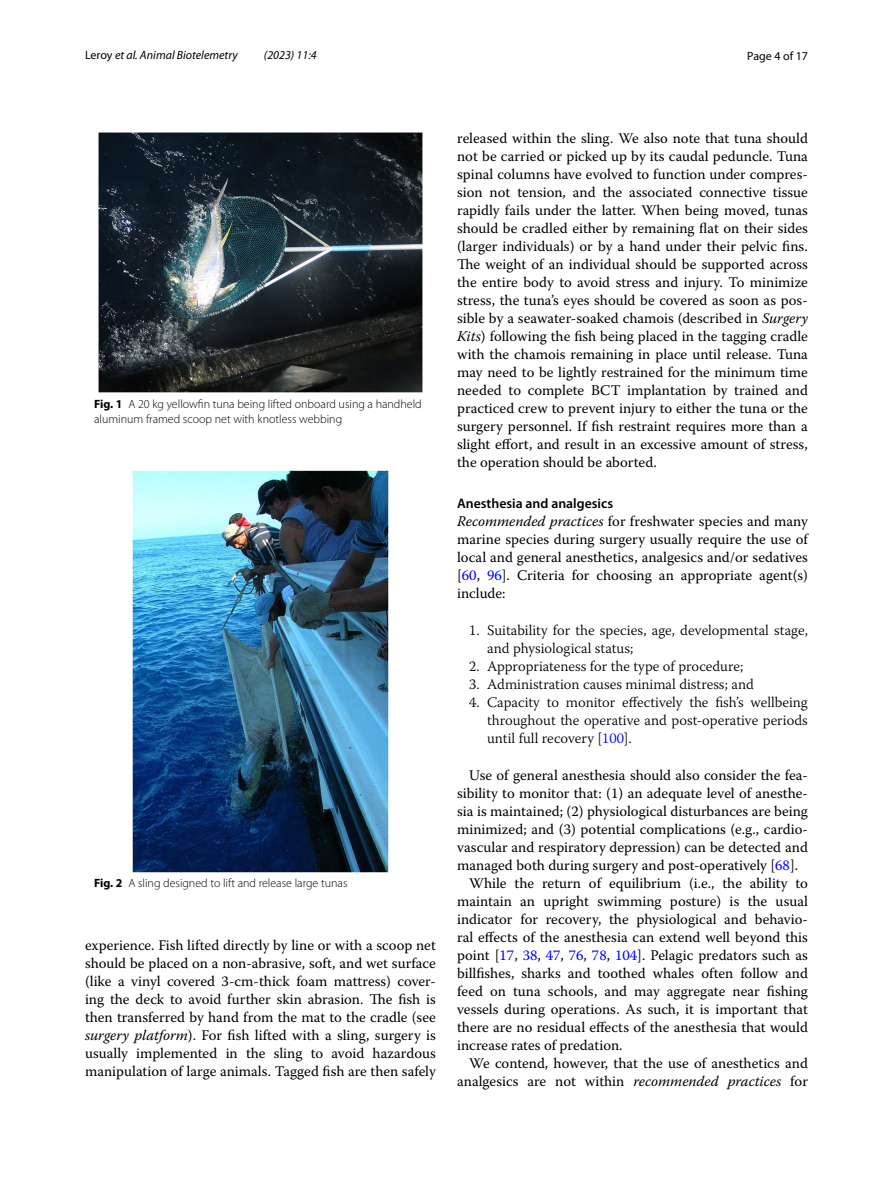
<style>
.page{position:relative;width:893px;height:1187px;background:#fff}
.page>*{position:absolute;margin:0;border:0;box-sizing:border-box;transform-origin:0 0}
.t1{font:14.7px/18px "Warnock Pro";color:#000;text-align:justify}
.t2{font:300 14.7px/18px "Warnock Pro";color:#000}
.t3{font:600 13.8px "Myriad Pro";color:#000}
.t4{font:300 12px/15px "Myriad Pro";color:#000}
.t5{font:italic 12px "Myriad Pro";color:#000}
.t6{font:12px "Myriad Pro";color:#000}
.s1{font-style:normal}
.s2{font-weight:700}
.s3{font-style:italic}
.s4{color:#00f}
</style>
<div class="page">
<img style="left:99px;top:133px;width:323px;height:259px">
<img style="left:133px;top:471px;width:255px;height:401px">
<p class="t5" style="left:85px;top:48px;width:154px"><span class="s1">Leroy</span> et al. Animal Biotelemetry</p>
<p class="t5" style="left:264px;top:48px;width:54px">(2023) 11:4</p>
<p class="t6" style="left:747px;top:48px;width:62px">Page 4 of 17</p>
<p class="t4" style="left:94px;top:396px;width:329px"><span class="s2">Fig. 1</span> A 20 kg yellowfin tuna being lifted onboard using a handheld aluminum framed scoop net with knotless webbing</p>
<p class="t4" style="left:94px;top:876px;width:255px"><span class="s2">Fig. 2</span> A sling designed to lift and release large tunas</p>
<p class="t1" style="left:85px;top:935px;width:352px">experience. Fish lifted directly by line or with a scoop net should be placed on a non-abrasive, soft, and wet surface (like a vinyl covered 3-cm-thick foam mattress) cover&shy;ing the deck to avoid further skin abrasion. The fish is then transferred by hand from the mat to the cradle (see <span class="s3">surgery platform</span>). For fish lifted with a sling, surgery is usually implemented in the sling to avoid hazardous manipulation of large animals. Tagged fish are then safely</p>
<p class="t1" style="left:457px;top:128px;width:352px">released within the sling. We also note that tuna should not be carried or picked up by its caudal peduncle. Tuna spinal columns have evolved to function under compres&shy;sion not tension, and the associated connective tissue rapidly fails under the latter. When being moved, tunas should be cradled either by remaining flat on their sides (larger individuals) or by a hand under their pelvic fins.<br>The weight of an individual should be supported across the entire body to avoid stress and injury. To minimize stress, the tuna’s eyes should be covered as soon as pos&shy;sible by a seawater-soaked chamois (described in <span class="s3">Surgery Kits</span>) following the fish being placed in the tagging cradle with the chamois remaining in place until release. Tuna may need to be lightly restrained for the minimum time needed to complete BCT implantation by trained and practiced crew to prevent injury to either the tuna or the surgery personnel. If fish restraint requires more than a slight effort, and result in an excessive amount of stress, the operation should be aborted.</p>
<p class="t3" style="left:457px;top:495px;width:157px">Anesthesia and analgesics</p>
<p class="t1" style="left:457px;top:512px;width:352px"><span class="s3">Recommended practices</span> for freshwater species and many marine species during surgery usually require the use of local and general anesthetics, analgesics and/or sedatives [<span class="s4">60</span>, <span class="s4">96</span>]. Criteria for choosing an appropriate agent(s) include:</p>
<p class="t2" style="left:487px;top:621px;width:322px;text-indent:-18px">1. Suitability for the species, age, developmental stage, and physiological status;</p>
<p class="t2" style="left:469px;top:657px;width:276px">2. Appropriateness for the type of procedure;</p>
<p class="t2" style="left:469px;top:675px;width:286px">3. Administration causes minimal distress; and</p>
<p class="t2" style="left:487px;top:693px;width:322px;text-align:justify;text-indent:-18px">4. Capacity to monitor effectively the fish’s wellbeing throughout the operative and post-operative periods until full recovery [<span class="s4">100</span>].</p>
<p class="t1" style="left:469px;top:765px;width:340px">Use of general anesthesia should also consider the fea-</p>
<p class="t1" style="left:457px;top:784px;width:352px">sibility to monitor that: (1) an adequate level of anesthe-</p>
<p class="t1" style="left:457px;top:802px;width:352px">sia is maintained; (2) physiological disturbances are being</p>
<p class="t1" style="left:457px;top:820px;width:352px">minimized; and (3) potential complications (e.g., cardio-</p>
<p class="t1" style="left:457px;top:838px;width:352px">vascular and respiratory depression) can be detected and</p>
<p class="t1" style="left:457px;top:856px;width:343px">managed both during surgery and post-operatively [<span class="s4">68</span>].</p>
<p class="t1" style="left:469px;top:874px;width:340px">While the return of equilibrium (i.e., the ability to</p>
<p class="t1" style="left:457px;top:892px;width:352px">maintain an upright swimming posture) is the usual</p>
<p class="t1" style="left:457px;top:910px;width:352px">indicator for recovery, the physiological and behavio-</p>
<p class="t1" style="left:457px;top:928px;width:352px">ral effects of the anesthesia can extend well beyond this</p>
<p class="t1" style="left:457px;top:946px;width:352px">point [<span class="s4">17</span>, <span class="s4">38</span>, <span class="s4">47</span>, <span class="s4">76</span>, <span class="s4">78</span>, <span class="s4">104</span>]. Pelagic predators such as</p>
<p class="t1" style="left:457px;top:964px;width:352px">billfishes, sharks and toothed whales often follow and</p>
<p class="t1" style="left:457px;top:982px;width:352px">feed on tuna schools, and may aggregate near fishing</p>
<p class="t1" style="left:457px;top:1000px;width:352px">vessels during operations. As such, it is important that</p>
<p class="t1" style="left:457px;top:1018px;width:352px">there are no residual effects of the anesthesia that would</p>
<p class="t1" style="left:457px;top:1036px;width:167px">increase rates of predation.</p>
<p class="t1" style="left:469px;top:1054px;width:340px">We contend, however, that the use of anesthetics and</p>
<p class="t1" style="left:457px;top:1072px;width:352px">analgesics are not within <span class="s3">recommended practices</span> for</p>
</div>
